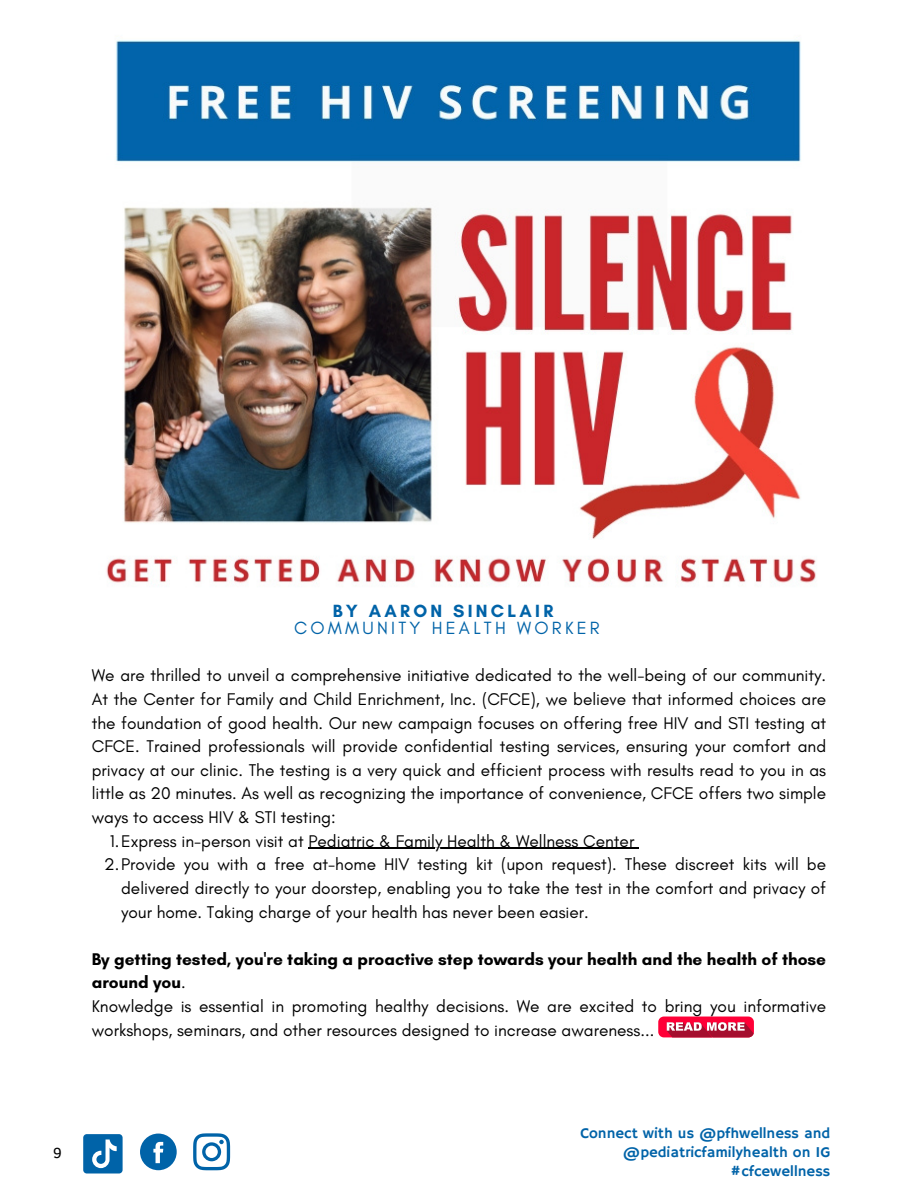
<style>
.page{position:relative;width:918px;height:1188px;background:#fff}
.page>*{position:absolute;margin:0;border:0;box-sizing:border-box;transform-origin:0 0}
.t1{font:18px "Glacial Indifference";letter-spacing:.18em;color:#0063a8}
.t2{font:700 18px "Glacial Indifference";letter-spacing:.18em;color:#0063a8}
.t3{font:17.25px/23.7px "Glacial Indifference";color:#000;text-align:justify}
.t4{font:700 17.25px/23.7px "Glacial Indifference";color:#000}
.t5{font:15px/19.2px "Hammersmith One";color:#0063a8;text-align:right}
.t6{font:15px "Clear Sans";color:#000}
.s1{font-weight:400}
</style>
<div class="page">
<svg style="left:140px;top:1134px;width:37px;height:36px"></svg>
<svg style="left:193px;top:1133px;width:37px;height:37px"></svg>
<svg style="left:83px;top:1134px;width:40px;height:40px;background:#3281b8"></svg>
<img style="left:106px;top:40px;width:710px;height:546px">
<hr style="left:308px;top:848px;width:326px;height:1px;background:#000">
<svg style="left:658px;top:1017px;width:96px;height:20px;background:#db3d5f"></svg>
<p class="t2" style="left:333px;top:600px;width:222px">BY AARON SINCLAIR</p>
<p class="t1" style="left:294px;top:617px;width:307px">COMMUNITY HEALTH WORKER</p>
<p class="t3" style="left:92px;top:663px;width:736px">We are thrilled to unveil a comprehensive initiative dedicated to the well-being of our community.<br>At the Center for Family and Child Enrichment, Inc. (CFCE), we believe that informed choices are the foundation of good health. Our new campaign focuses on offering free HIV and STI testing at CFCE. Trained professionals will provide confidential testing services, ensuring your comfort and privacy at our clinic. The testing is a very quick and efficient process with results read to you in as little as 20 minutes. As well as recognizing the importance of convenience, CFCE offers two simple ways to access HIV &amp; STI testing:</p>
<p class="t3" style="left:110px;top:829px;width:526px">1.Express in-person visit at Pediatric &amp; Family Health &amp; Wellness Center</p>
<p class="t3" style="left:121px;top:852px;width:707px;text-indent:-17px">2.Provide you with a free at-home HIV testing kit (upon request). These discreet kits will be delivered directly to your doorstep, enabling you to take the test in the comfort and privacy of your home. Taking charge of your health has never been easier.</p>
<p class="t4" style="left:92px;top:947px;width:736px">By getting tested, you're taking a proactive step towards your health and the health of those around you<span class="s1">.</span></p>
<p class="t3" style="left:92px;top:994px;width:736px">Knowledge is essential in promoting healthy decisions. We are excited to bring you informative workshops, seminars, and other resources designed to increase awareness...</p>
<p class="t6" style="left:53px;top:1142px;width:10px">9</p>
<p class="t5" style="left:580px;top:1125px;width:251px">Connect with us @pfhwellness and @pediatricfamilyhealth on IG</p>
<p class="t5" style="left:730px;top:1163px;width:102px">#cfcewellness</p>
</div>
